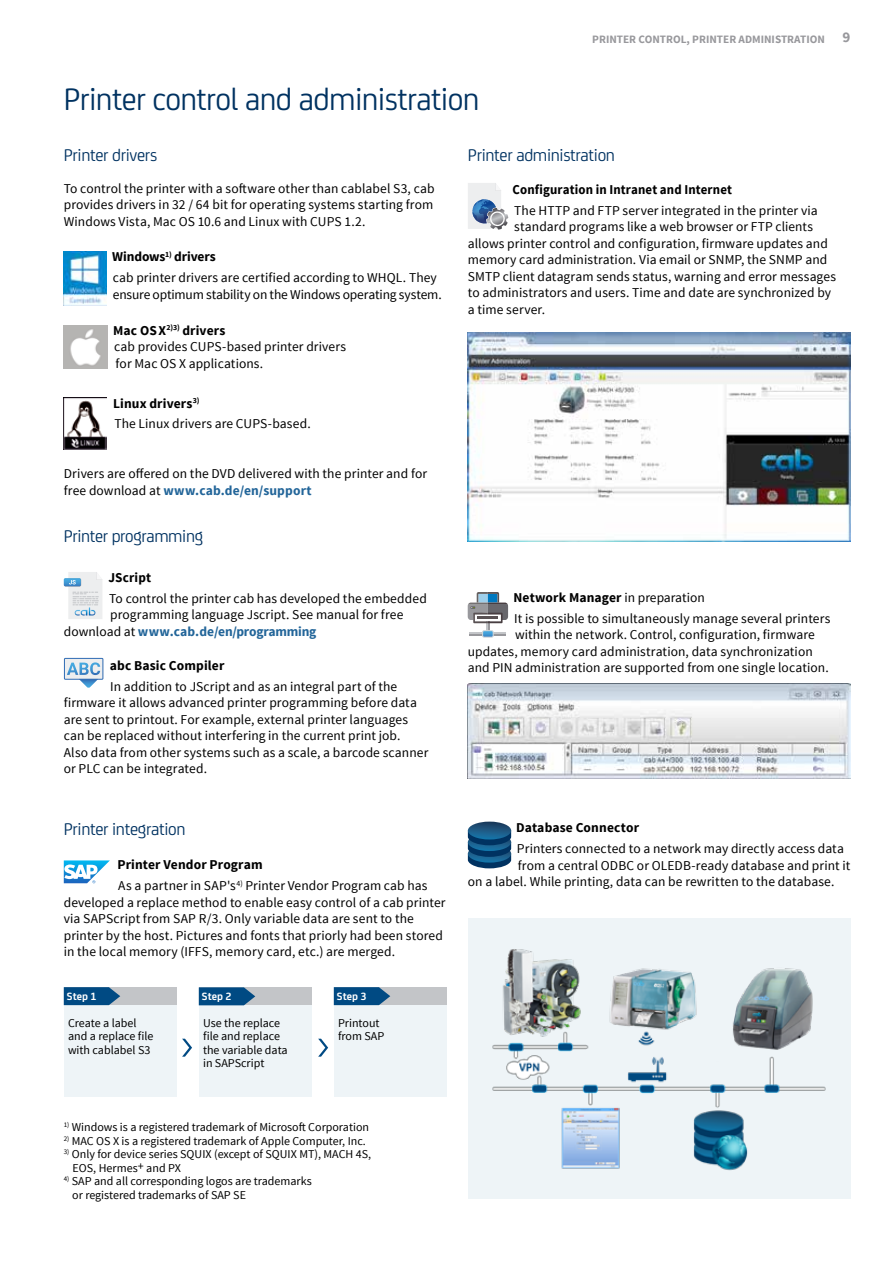
<style>
.page{position:relative;width:893px;height:1263px;background:#fff}
.page>*{position:absolute;margin:0;border:0;box-sizing:border-box;transform-origin:0 0}
.t1{font:33px "CA Sans";letter-spacing:-.02em;color:#003261}
.t2{font:18px "CA Sans";letter-spacing:-.02em;color:#003261}
.t3{font:13.5px/16.5px "Source Sans Pro";letter-spacing:.005em;color:#000}
.t4{font:700 13.5px "Source Sans Pro";letter-spacing:.01em;color:#000}
.t5{font:700 13.5px "Source Sans Pro";letter-spacing:-.015em;color:#226599}
.t6{font:700 13.5px "Source Sans Pro";letter-spacing:.01em;color:#000;scale:.95 1}
.t7{font:12px/13.5px "Source Sans Pro";color:#000}
.t8{font:700 11.25px "Source Sans Pro";color:#98989c}
.t9{font:700 11.25px "CA Sans";color:#fff}
.s1{font-size:15px}
.s2{font-weight:700}
.s3{font-weight:700;color:#226599}
.s4{font-weight:400;color:#000}
</style>
<div class="page">
<div style="left:468px;top:918px;width:383px;height:281px;background:#eef4f7"></div>
<img style="left:492px;top:949px;width:334px;height:222px">
<svg style="left:468px;top:592px;width:40px;height:45px"></svg>
<svg style="left:468px;top:822px;width:43px;height:46px;background:#215983"></svg>
<svg style="left:468px;top:183px;width:41px;height:47px"></svg>
<img style="left:64px;top:252px;width:43px;height:53px">
<img style="left:64px;top:325px;width:43px;height:44px">
<img style="left:64px;top:398px;width:43px;height:51px">
<svg style="left:64px;top:572px;width:38px;height:47px;background:#dde5ea"></svg>
<img style="left:75px;top:607px;width:21px;height:9px">
<div style="left:64px;top:658px;width:40px;height:22px;background:#edeeef"></div>
<div style="left:64px;top:658px;width:39px;height:21px;border:1px solid #336eb6"></div>
<svg style="left:67px;top:662px;width:33px;height:26px"></svg>
<svg style="left:64px;top:860px;width:46px;height:23px"></svg>
<div style="left:334px;top:987px;width:112px;height:18px;background:#c3c5c8"></div>
<div style="left:199px;top:1005px;width:112px;height:91px;background:#eef4f7"></div>
<div style="left:199px;top:987px;width:112px;height:18px;background:#c3c5c8"></div>
<div style="left:64px;top:987px;width:112px;height:18px;background:#c3c5c8"></div>
<div style="left:64px;top:1005px;width:112px;height:91px;background:#eef4f7"></div>
<div style="left:334px;top:1005px;width:112px;height:91px;background:#eef4f7"></div>
<svg style="left:64px;top:987px;width:56px;height:18px"></svg>
<svg style="left:199px;top:987px;width:56px;height:18px"></svg>
<svg style="left:334px;top:987px;width:56px;height:18px"></svg>
<svg style="left:182px;top:1039px;width:10px;height:18px"></svg>
<svg style="left:318px;top:1039px;width:10px;height:18px"></svg>
<img style="left:468px;top:684px;width:382px;height:94px">
<img style="left:468px;top:333px;width:382px;height:208px">
<h1 class="t1" style="left:64px;top:75px;width:417px">Printer control and administration</h1>
<p class="t8" style="left:592px;top:32px;width:260px">PRINTER CONTROL, PRINTER ADMINISTRATION <span class="s1">9</span></p>
<h2 class="t2" style="left:64px;top:142px;width:95px">Printer drivers</h2>
<p class="t3" style="left:64px;top:180px;width:372px;text-align:justify">To control the printer with a software other than cablabel S3, cab provides drivers in 32 / 64 bit for operating systems starting from Windows Vista, Mac OS 10.6 and Linux with CUPS 1.2.</p>
<p class="t3" style="left:112px;top:247px;width:326px;line-height:20.7px"><span class="s2">Windows</span><sup>1)</sup> <span class="s2">drivers<br></span>cab printer drivers are certified according to WHQL. They</p>
<p class="t3" style="left:113px;top:286px;width:330px">ensure optimum stability on the Windows operating system.</p>
<p class="t3" style="left:113px;top:322px;width:234px"><span class="s2">Mac OSX</span><sup>2)3)</sup> <span class="s2">drivers<br></span>cab provides CUPS-based printer drivers for Mac OS X applications.</p>
<p class="t3" style="left:113px;top:393px;width:199px;line-height:20.7px"><span class="s2">Linux drivers</span><sup>3)<br></sup>The Linux drivers are CUPS-based.</p>
<p class="t3" style="left:64px;top:466px;width:365px">Drivers are offered on the DVD delivered with the printer and for free download at <span class="s3">www.cab.de/en/support</span></p>
<h2 class="t2" style="left:64px;top:523px;width:141px">Printer programming</h2>
<p class="t4" style="left:109px;top:569px;width:44px">JScript</p>
<p class="t3" style="left:109px;top:590px;width:319px">To control the printer cab has developed the embedded</p>
<p class="t3" style="left:110px;top:607px;width:295px">programming language Jscript. See manual for free</p>
<p class="t5" style="left:64px;top:622px;width:254px"><span class="s4">download at</span> www.cab.de/en/programming</p>
<p class="t4" style="left:110px;top:657px;width:116px">abc Basic Compiler</p>
<p class="t3" style="left:64px;top:678px;width:366px;text-indent:46px">In addition to JScript and as an integral part of the firmware it allows advanced printer programming before data are sent to printout. For example, external printer languages can be replaced without interfering in the current print job.<br>Also data from other systems such as a scale, a barcode scanner or PLC can be integrated.</p>
<h2 class="t2" style="left:64px;top:816px;width:123px">Printer integration</h2>
<p class="t3" style="left:117px;top:855px;width:311px;line-height:20.7px"><span class="s2">Printer Vendor Program<br></span>As a partner in SAP's<sup>4)</sup> Printer Vendor Program cab has</p>
<p class="t3" style="left:64px;top:894px;width:383px">developed a replace method to enable easy control of a cab printer via SAPScript from SAP R/3. Only variable data are sent to the printer by the host. Pictures and fonts that priorly had been stored in the local memory (IFFS, memory card, etc.) are merged.</p>
<p class="t9" style="left:67px;top:987px;width:31px">Step 1</p>
<p class="t9" style="left:202px;top:987px;width:31px">Step 2</p>
<p class="t9" style="left:337px;top:987px;width:31px">Step 3</p>
<p class="t7" style="left:68px;top:1016px;width:87px">Create a label and a replace file with cablabel S3</p>
<p class="t7" style="left:338px;top:1016px;width:48px">Printout from SAP</p>
<p class="t7" style="left:203px;top:1016px;width:86px">Use the replace file and replace the variable data in SAPScript</p>
<p class="t7" style="left:64px;top:1120px;width:307px"><sup>1)</sup> Windows is a registered trademark of Microsoft Corporation</p>
<p class="t7" style="left:64px;top:1134px;width:304px"><sup>2)</sup> MAC OS X is a registered trademark of Apple Computer, Inc.</p>
<p class="t7" style="left:73px;top:1147px;width:300px;text-indent:-9px"><sup>3)</sup> Only for device series SQUIX (except of SQUIX MT), MACH 4S,<br>EOS, Hermes+ and PX</p>
<p class="t7" style="left:72px;top:1174px;width:241px;text-indent:-8px"><sup>4)</sup> SAP and all corresponding logos are trademarks or registered trademarks of SAP SE</p>
<h2 class="t2" style="left:468px;top:142px;width:148px">Printer administration</h2>
<p class="t6" style="left:513px;top:181px;width:233px">Configuration in Intranet and Internet</p>
<p class="t3" style="left:514px;top:202px;width:305px">The HTTP and FTP server integrated in the printer via</p>
<p class="t3" style="left:514px;top:219px;width:300px">standard programs like a web browser or FTP clients</p>
<p class="t3" style="left:468px;top:235px;width:361px">allows printer control and configuration, firmware updates and</p>
<p class="t3" style="left:468px;top:252px;width:361px">memory card administration. Via email or SNMP, the SNMP and</p>
<p class="t3" style="left:468px;top:268px;width:370px">SMTP client datagram sends status, warning and error messages</p>
<p class="t3" style="left:468px;top:285px;width:365px">to administrators and users. Time and date are synchronized by</p>
<p class="t3" style="left:468px;top:301px;width:79px">a time server.</p>
<p class="t3" style="left:513px;top:587px;width:318px;line-height:20.7px"><span class="s2">Network Manager</span> in preparation<br>It is possible to simultaneously manage several printers</p>
<p class="t3" style="left:468px;top:627px;width:363px;text-indent:47px">within the network. Control, configuration, firmware updates, memory card administration, data synchronization and PIN administration are supported from one single location.</p>
<p class="t4" style="left:516px;top:819px;width:124px">Database Connector</p>
<p class="t3" style="left:517px;top:840px;width:328px">Printers connected to a network may directly access data</p>
<p class="t3" style="left:518px;top:857px;width:334px">from a central ODBC or OLEDB-ready database and print it</p>
<p class="t3" style="left:468px;top:873px;width:368px">on a label. While printing, data can be rewritten to the database.</p>
</div>
